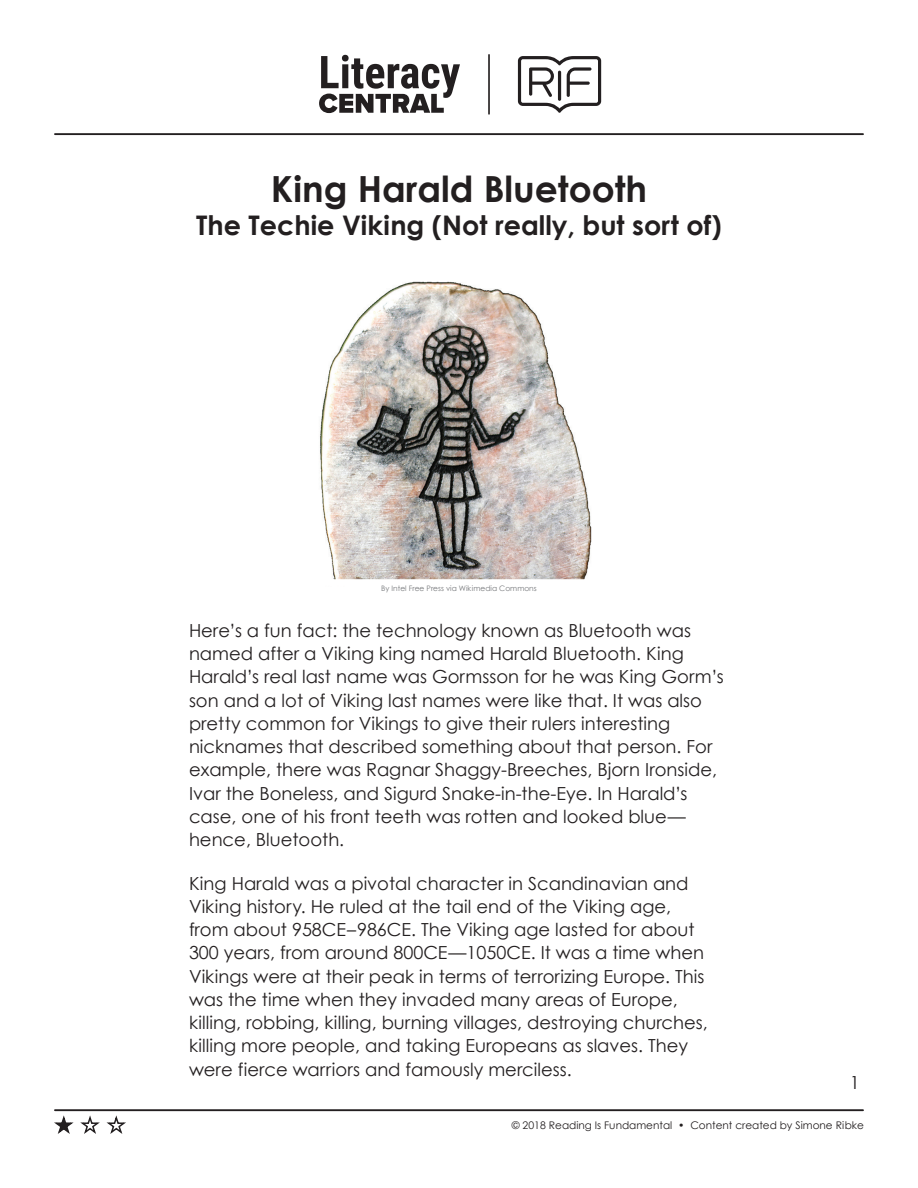
<style>
.page{position:relative;width:918px;height:1188px;background:#fff}
.page>*{position:absolute;margin:0;border:0;box-sizing:border-box;transform-origin:0 0}
.t1{font:700 36px "Century Gothic";color:#231f20}
.t2{font:700 27px "Century Gothic";color:#231f20}
.t3{font:18px/23.2px "Century Gothic";color:#231f20}
.t4{font:10.5px "Century Gothic";color:#231f20}
.t5{font:7.5px "Century Gothic";color:#76787b}
</style>
<div class="page">
<hr style="left:55px;top:133px;width:808px;height:2px;background:#231f20">
<hr style="left:55px;top:1109px;width:808px;height:2px;background:#231f20">
<svg style="left:319px;top:55px;width:141px;height:58px"></svg>
<svg style="left:518px;top:56px;width:83px;height:57px"></svg>
<hr style="left:488px;top:55px;width:2px;height:59px;background:#231f20">
<svg style="left:54px;top:1116px;width:72px;height:18px"></svg>
<img style="left:320px;top:281px;width:272px;height:299px">
<h1 class="t1" style="left:271px;top:166px;width:378px">King Harald Bluetooth</h1>
<h2 class="t2" style="left:196px;top:209px;width:527px">The Techie Viking (Not really, but sort of)</h2>
<p class="t5" style="left:381px;top:584px;width:157px">By Intel Free Press via Wikimedia Commons</p>
<p class="t3" style="left:189px;top:618px;width:536px">Here’s a fun fact: the technology known as Bluetooth was named after a Viking king named Harald Bluetooth. King Harald’s real last name was Gormsson for he was King Gorm’s son and a lot of Viking last names were like that. It was also pretty common for Vikings to give their rulers interesting nicknames that described something about that person. For example, there was Ragnar Shaggy-Breeches, Bjorn Ironside, Ivar the Boneless, and Sigurd Snake-in-the-Eye. In Harald’s case, one of his front teeth was rotten and looked blue— hence, Bluetooth.</p>
<p class="t3" style="left:189px;top:871px;width:520px">King Harald was a pivotal character in Scandinavian and Viking history. He ruled at the tail end of the Viking age, from about 958CE–986CE. The Viking age lasted for about 300 years, from around 800CE—1050CE. It was a time when Vikings were at their peak in terms of terrorizing Europe. This was the time when they invaded many areas of Europe, killing, robbing, killing, burning villages, destroying churches, killing more people, and taking Europeans as slaves. They were fierce warriors and famously merciless.</p>
<p class="t3" style="left:850px;top:1070px;width:11px">1</p>
<p class="t4" style="left:512px;top:1118px;width:354px">© 2018 Reading Is Fundamental • Content created by Simone Ribke</p>
</div>
